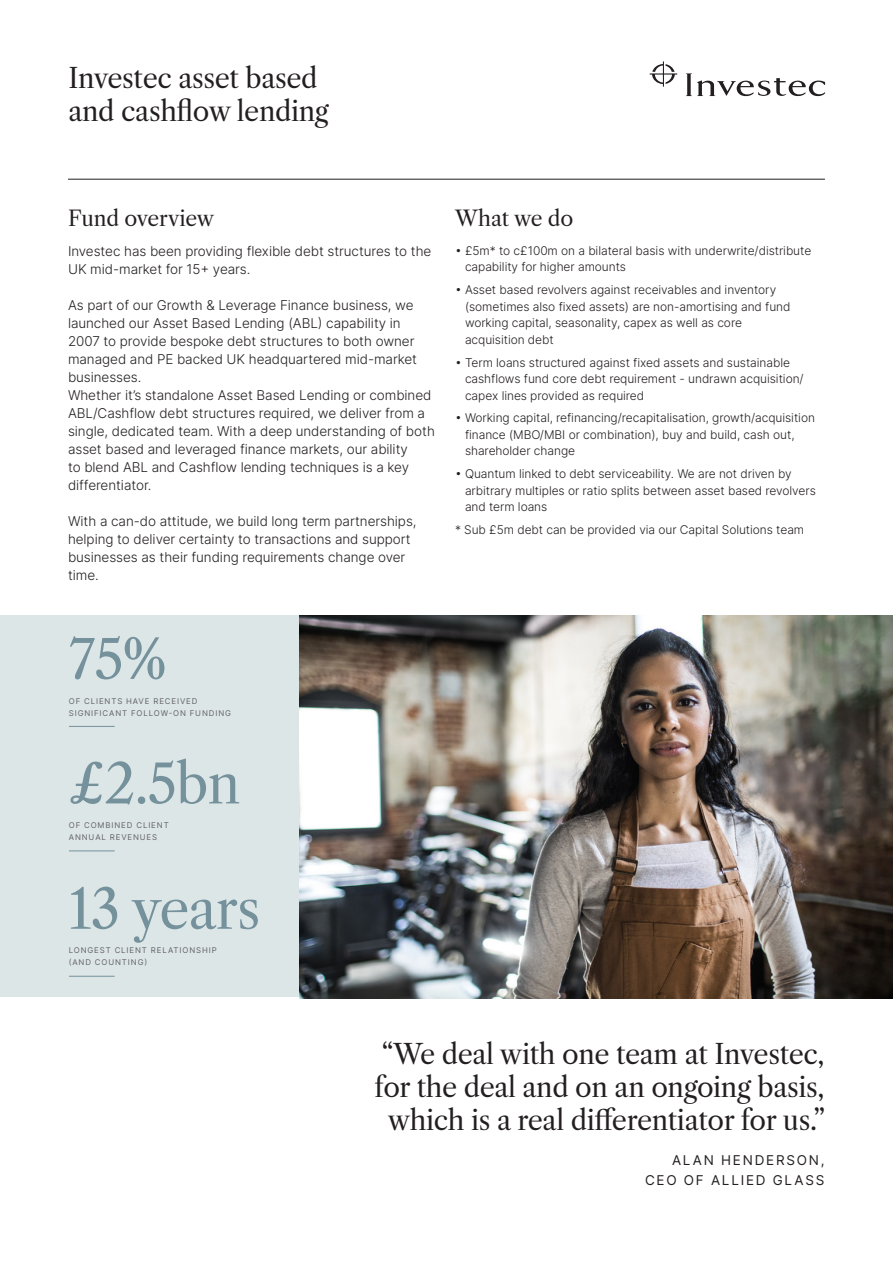
<style>
.page{position:relative;width:893px;height:1263px;background:#fff}
.page>*{position:absolute;margin:0;border:0;box-sizing:border-box;transform-origin:0 0}
.H3_Libre_Caslon_Text{font:54px "Libre Caslon Text";letter-spacing:-.02em;color:#74919c}
.H5_Libre_Caslon_Text{font:27px/33px "Libre Caslon Text";letter-spacing:-.015em;color:#231f20;text-align:center}
.H6_Libre_Caslon_Text{font:21px "Libre Caslon Text";letter-spacing:-.01em;color:#231f20}
.Body_2_Inter_Light_9{font:300 13.5px/18px "Inter";letter-spacing:-.005em;color:#231f20}
.H6_Libre_Caslon_Text-2{font:13.5px/20.2px "Inter";letter-spacing:.13em;color:#231f20;text-align:right}
.Body_3_Light_8pt{font:300 12px/16.5px "Inter";letter-spacing:-.005em;color:#231f20}
.t1{font:7.8px/12px "Inter";letter-spacing:.11em;color:#636366}
</style>
<div class="page">
<svg style="left:650px;top:61px;width:175px;height:35px"></svg>
<div style="left:0;top:615px;width:438px;height:382px;background:#dde6e7"></div>
<hr style="left:68px;top:179px;width:757px;height:1px;background:#231f20">
<hr style="left:69px;top:726px;width:46px;height:1px;background:#74919c">
<hr style="left:69px;top:851px;width:46px;height:1px;background:#74919c">
<hr style="left:69px;top:976px;width:46px;height:1px;background:#74919c">
<img style="left:300px;top:615px;width:593px;height:383px">
<p class="H5_Libre_Caslon_Text" style="left:68px;top:62px;width:262px;text-align:left">Investec asset based and cashflow lending</p>
<p class="H6_Libre_Caslon_Text" style="left:68px;top:205px;width:148px">Fund overview</p>
<p class="Body_2_Inter_Light_9" style="left:68px;top:242px;width:365px">Investec has been providing flexible debt structures to the<br>UK mid-market for 15+ years.</p>
<p class="Body_2_Inter_Light_9" style="left:68px;top:296px;width:351px">As part of our Growth &amp; Leverage Finance business, we launched our Asset Based Lending (ABL) capability in 2007 to provide bespoke debt structures to both owner managed and PE backed UK headquartered mid-market businesses.</p>
<p class="Body_2_Inter_Light_9" style="left:68px;top:386px;width:368px">Whether it’s standalone Asset Based Lending or combined ABL/Cashflow debt structures required, we deliver from a single, dedicated team. With a deep understanding of both asset based and leveraged finance markets, our ability<br>to blend ABL and Cashflow lending techniques is a key differentiator.</p>
<p class="Body_2_Inter_Light_9" style="left:68px;top:512px;width:350px">With a can-do attitude, we build long term partnerships, helping to deliver certainty to transactions and support businesses as their funding requirements change over time.</p>
<p class="H6_Libre_Caslon_Text" style="left:455px;top:205px;width:120px">What we do</p>
<p class="Body_3_Light_8pt" style="left:465px;top:242px;width:348px;text-indent:-10px">• £5m* to c£100m on a bilateral basis with underwrite/distribute capability for higher amounts</p>
<p class="Body_3_Light_8pt" style="left:465px;top:281px;width:327px;text-indent:-10px">• Asset based revolvers against receivables and inventory (sometimes also fixed assets) are non-amortising and fund working capital, seasonality, capex as well as core acquisition debt</p>
<p class="Body_3_Light_8pt" style="left:465px;top:354px;width:340px;text-indent:-10px">• Term loans structured against fixed assets and sustainable cashflows fund core debt requirement - undrawn acquisition/ capex lines provided as required</p>
<p class="Body_3_Light_8pt" style="left:465px;top:410px;width:351px;text-indent:-10px">• Working capital, refinancing/recapitalisation, growth/acquisition finance (MBO/MBI or combination), buy and build, cash out, shareholder change</p>
<p class="Body_3_Light_8pt" style="left:465px;top:465px;width:352px;text-indent:-10px">• Quantum linked to debt serviceability. We are not driven by arbitrary multiples or ratio splits between asset based revolvers and term loans</p>
<p class="Body_3_Light_8pt" style="left:455px;top:521px;width:351px">* Sub £5m debt can be provided via our Capital Solutions team</p>
<p class="H3_Libre_Caslon_Text" style="left:69px;top:626px;width:99px">75%</p>
<p class="t1" style="left:69px;top:694px;width:164px">OF CLIENTS HAVE RECEIVED<br>SIGNIFICANT FOLLOW-ON FUNDING</p>
<p class="H3_Libre_Caslon_Text" style="left:69px;top:751px;width:173px">£2.5bn</p>
<p class="t1" style="left:69px;top:819px;width:101px">OF COMBINED CLIENT<br>ANNUAL REVENUES</p>
<p class="H3_Libre_Caslon_Text" style="left:69px;top:876px;width:193px">13 years</p>
<p class="t1" style="left:69px;top:944px;width:149px">LONGEST CLIENT RELATIONSHIP (AND COUNTING)</p>
<p class="H5_Libre_Caslon_Text" style="left:375px;top:1038px;width:452px">“We deal with one team at Investec, for the deal and on an ongoing basis, which is a real differentiator for us.”</p>
<p class="H6_Libre_Caslon_Text-2" style="left:645px;top:1149px;width:181px">ALAN HENDERSON,<br>CEO OF ALLIED GLASS</p>
</div>
